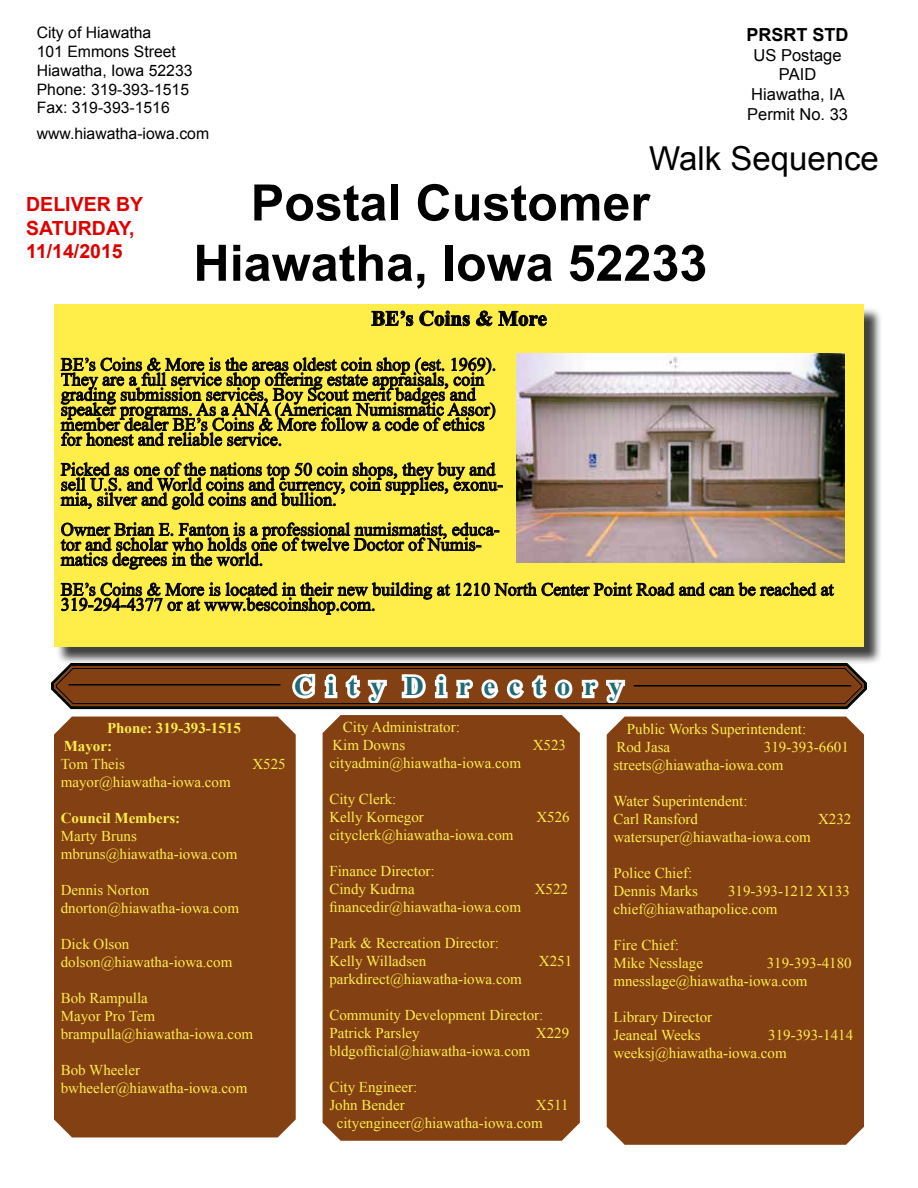
<style>
.page{position:relative;width:918px;height:1188px;background:#fff}
.page>*{position:absolute;margin:0;border:0;box-sizing:border-box;transform-origin:0 0}
.t1{font:700 50.25px/60.3px "Arial";color:#000;text-align:center}
.t2{font:33px "Arial";color:#000}
.t3{font:700 27px "Times New Roman";color:#1e6b76}
.t4{font:700 21px "Times New Roman";color:#000}
.t5{font:700 19.5px/23.4px "Arial";color:#de0000}
.t6{font:18px/15px "Times New Roman";color:#000}
.t7{font:700 18px "Arial";color:#000}
.t8{font:16.5px/19.8px "Arial";color:#000;text-align:center}
.t9{font:15.75px/18.9px "Arial";color:#000}
.t10{font:15px/18px "Times New Roman";color:#ffed4a}
.t11{font:15px/18px "Times New Roman";color:#feed4b}
.t12{font:700 15px/18px "Times New Roman";color:#ffed4a}
</style>
<div class="page">
<div style="left:54px;top:719px;width:242px;height:418px;background:#834113"></div>
<div style="left:323px;top:719px;width:257px;height:422px;background:#834113"></div>
<div style="left:607px;top:719px;width:257px;height:426px;background:#834113"></div>
<div style="left:56px;top:307px;width:827px;height:358px;background:#000;opacity:.75"></div>
<div style="left:54px;top:304px;width:810px;height:343px;background:#ffed4a"></div>
<svg style="left:371px;top:310px;width:99px;height:17px"></svg>
<svg style="left:476px;top:311px;width:71px;height:16px"></svg>
<svg style="left:60px;top:357px;width:436px;height:89px"></svg>
<svg style="left:60px;top:462px;width:443px;height:48px"></svg>
<svg style="left:51px;top:522px;width:819px;height:197px"></svg>
<hr style="left:634px;top:685px;width:217px;height:2px;background:#000">
<hr style="left:69px;top:684px;width:212px;height:2px;background:#000">
<img style="left:517px;top:354px;width:328px;height:209px">
<p class="t9" style="left:37px;top:23px;width:157px">City of Hiawatha<br>101 Emmons Street<br>Hiawatha, Iowa 52233<br>Phone: 319-393-1515<br>Fax: 319-393-1516</p>
<p class="t9" style="left:37px;top:124px;width:174px">www.hiawatha-iowa.com</p>
<p class="t7" style="left:747px;top:23px;width:104px">PRSRT STD</p>
<p class="t8" style="left:747px;top:45px;width:102px">US Postage<br>PAID<br>Hiawatha, IA<br>Permit No. 33</p>
<h2 class="t2" style="left:649px;top:137px;width:231px">Walk Sequence</h2>
<h1 class="t1" style="left:193px;top:174px;width:515px">Postal Customer<br>Hiawatha, Iowa 52233</h1>
<p class="t5" style="left:26px;top:193px;width:119px">DELIVER BY<br>SATURDAY,<br>11/14/2015</p>
<p class="t4" style="left:371px;top:304px;width:178px">BE’s Coins &amp; More</p>
<p class="t6" style="left:61px;top:357px;width:437px">BE’s Coins &amp; More is the areas oldest coin shop (est. 1969).<br>They are a full service shop offering estate appraisals, coin grading submission services, Boy Scout merit badges and speaker programs. As a ANA (American Numismatic Assor) member dealer BE’s Coins &amp; More follow a code of ethics for honest and reliable service.</p>
<p class="t6" style="left:61px;top:462px;width:444px">Picked as one of the nations top 50 coin shops, they buy and sell U.S. and World coins and currency, coin supplies, exonu&shy;mia, silver and gold coins and bullion.</p>
<p class="t6" style="left:61px;top:522px;width:441px">Owner Brian E. Fanton is a professional numismatist, educa&shy;tor and scholar who holds one of twelve Doctor of Numis&shy;matics degrees in the world.</p>
<p class="t6" style="left:61px;top:582px;width:774px">BE’s Coins &amp; More is located in their new building at 1210 North Center Point Road and can be reached at<br>319-294-4377 or at www.bescoinshop.com.</p>
<p class="t12" style="left:64px;top:719px;width:179px;text-indent:43px">Phone: 319-393-1515<br>Mayor:</p>
<p class="t10" style="left:61px;top:755px;width:66px">Tom Theis</p>
<p class="t10" style="left:252px;top:755px;width:35px">X525</p>
<p class="t10" style="left:61px;top:773px;width:172px">mayor@hiawatha-iowa.com</p>
<p class="t12" style="left:61px;top:809px;width:121px">Council Members:</p>
<p class="t10" style="left:61px;top:827px;width:178px">Marty Bruns mbruns@hiawatha-iowa.com</p>
<p class="t10" style="left:61px;top:881px;width:180px">Dennis Norton dnorton@hiawatha-iowa.com</p>
<p class="t10" style="left:61px;top:935px;width:173px">Dick Olson dolson@hiawatha-iowa.com</p>
<p class="t10" style="left:61px;top:989px;width:194px">Bob Rampulla<br>Mayor Pro Tem brampulla@hiawatha-iowa.com</p>
<p class="t10" style="left:61px;top:1061px;width:188px">Bob Wheeler bwheeler@hiawatha-iowa.com</p>
<h3 class="t3" style="left:294px;top:667px;width:330px">C i t y D i r e c t o r y</h3>
<p class="t11" style="left:332px;top:718px;width:129px;text-indent:10px">City Administrator:<br>Kim Downs</p>
<p class="t11" style="left:329px;top:754px;width:193px">cityadmin@hiawatha-iowa.com</p>
<p class="t11" style="left:329px;top:790px;width:96px">City Clerk:<br>Kelly Kornegor</p>
<p class="t11" style="left:329px;top:826px;width:186px">cityclerk@hiawatha-iowa.com</p>
<p class="t11" style="left:329px;top:862px;width:107px">Finance Director:<br>Cindy Kudrna</p>
<p class="t11" style="left:329px;top:898px;width:193px">financedir@hiawatha-iowa.com</p>
<p class="t11" style="left:329px;top:934px;width:171px">Park &amp; Recreation Director:<br>Kelly Willadsen</p>
<p class="t11" style="left:533px;top:736px;width:35px">X523</p>
<p class="t11" style="left:536px;top:808px;width:35px">X526</p>
<p class="t11" style="left:535px;top:880px;width:35px">X522</p>
<p class="t11" style="left:539px;top:952px;width:35px">X251</p>
<p class="t11" style="left:329px;top:970px;width:194px">parkdirect@hiawatha-iowa.com</p>
<p class="t11" style="left:329px;top:1006px;width:216px">Community Development Director:<br>Patrick Parsley</p>
<p class="t11" style="left:536px;top:1024px;width:35px">X229</p>
<p class="t11" style="left:329px;top:1042px;width:202px">bldgofficial@hiawatha-iowa.com</p>
<p class="t11" style="left:329px;top:1078px;width:89px">City Engineer:<br>John Bender</p>
<p class="t11" style="left:337px;top:1096px;width:233px;text-indent:199px">X511 cityengineer@hiawatha-iowa.com</p>
<p class="t10" style="left:616px;top:719px;width:191px;text-indent:10px">Public Works Superintendent:<br>Rod Jasa</p>
<p class="t10" style="left:613px;top:737px;width:237px;text-indent:150px">319-393-6601 streets@hiawatha-iowa.com</p>
<p class="t10" style="left:613px;top:791px;width:136px">Water Superintendent:<br>Carl Ransford</p>
<p class="t10" style="left:818px;top:809px;width:35px">X232</p>
<p class="t10" style="left:613px;top:827px;width:199px">watersuper@hiawatha-iowa.com</p>
<p class="t10" style="left:613px;top:863px;width:86px">Police Chief:<br>Dennis Marks</p>
<p class="t10" style="left:613px;top:881px;width:238px;text-indent:115px">319-393-1212 X133 chief@hiawathapolice.com</p>
<p class="t10" style="left:613px;top:935px;width:91px">Fire Chief:<br>Mike Nesslage</p>
<p class="t10" style="left:613px;top:953px;width:240px;text-indent:153px">319-393-4180 mnesslage@hiawatha-iowa.com</p>
<p class="t10" style="left:613px;top:1007px;width:100px">Library Director<br>Jeaneal Weeks</p>
<p class="t10" style="left:613px;top:1025px;width:241px;text-indent:155px">319-393-1414 weeksj@hiawatha-iowa.com</p>
</div>
